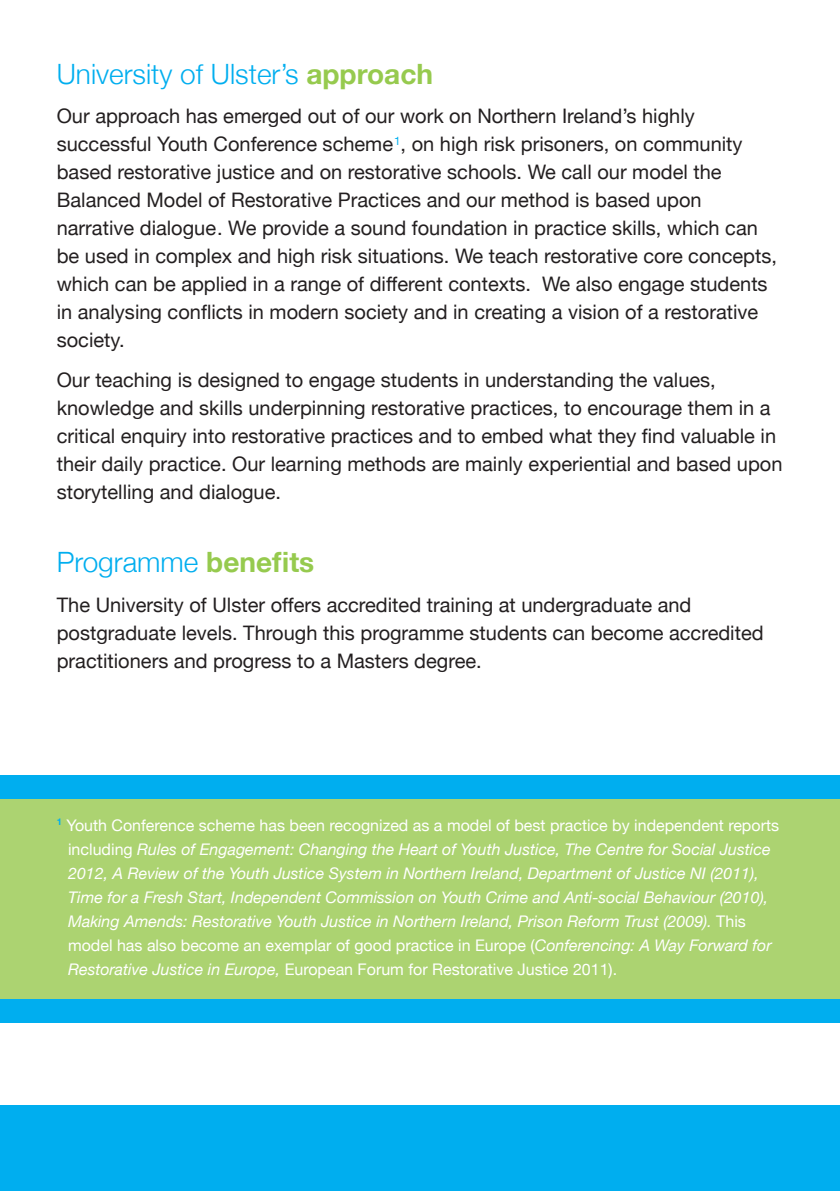
<style>
.page{position:relative;width:840px;height:1191px;background:#fff}
.page>*{position:absolute;margin:0;border:0;box-sizing:border-box;transform-origin:0 0}
.t1{font:300 28px "Helvetica Neue";color:#00aeef}
.t2{font:20px/28px "Helvetica Neue";color:#231f20}
.t3{font:italic 16px/24px "Helvetica Neue";color:#fff}
.s1{font-weight:700;color:#96ca4e}
.s2{font-style:normal}
</style>
<div class="page">
<div style="left:0;top:798px;width:839px;height:225px;background:#acd371"></div>
<div style="left:0;top:775px;width:839px;height:23px;background:#00aeef"></div>
<div style="left:0;top:999px;width:839px;height:24px;background:#00aeef"></div>
<div style="left:0;top:1106px;width:839px;height:85px;background:#00aeef"></div>
<p class="t1" style="left:57px;top:57px;width:377px">University of Ulster’s <span class="s1">approach</span></p>
<p class="t2" style="left:57px;top:102px;width:721px">Our approach has emerged out of our work on Northern Ireland’s highly successful Youth Conference scheme<sup>1</sup>, on high risk prisoners, on community based restorative justice and on restorative schools. We call our model the Balanced Model of Restorative Practices and our method is based upon narrative dialogue. We provide a sound foundation in practice skills, which can be used in complex and high risk situations. We teach restorative core concepts, which can be applied in a range of different contexts. We also engage students in analysing conflicts in modern society and in creating a vision of a restorative society.</p>
<p class="t2" style="left:57px;top:365px;width:726px">Our teaching is designed to engage students in understanding the values, knowledge and skills underpinning restorative practices, to encourage them in a critical enquiry into restorative practices and to embed what they find valuable in their daily practice. Our learning methods are mainly experiential and based upon storytelling and dialogue.</p>
<p class="t1" style="left:57px;top:545px;width:259px">Programme <span class="s1">benefits</span></p>
<p class="t2" style="left:57px;top:590px;width:708px">The University of Ulster offers accredited training at undergraduate and postgraduate levels. Through this programme students can become accredited practitioners and progress to a Masters degree.</p>
<p class="t3" style="left:68px;top:812px;width:712px;text-indent:-11px"><sup>1</sup> <span class="s2">Youth Conference scheme has been recognized as a model of best practice by independent reports including</span> Rules of Engagement: Changing the Heart of Youth Justice, The Centre for Social Justice 2012, A Review of the Youth Justice System in Northern Ireland, Department of Justice NI (2011), Time for a Fresh Start, Independent Commission on Youth Crime and Anti-social Behaviour (2010), Making Amends: Restorative Youth Justice in Northern Ireland, Prison Reform Trust (2009). <span class="s2">This model has also become an exemplar of good practice in Europe (</span>Conferencing: A Way Forward for Restorative Justice in Europe, <span class="s2">European Forum for Restorative Justice 2011).</span></p>
</div>
